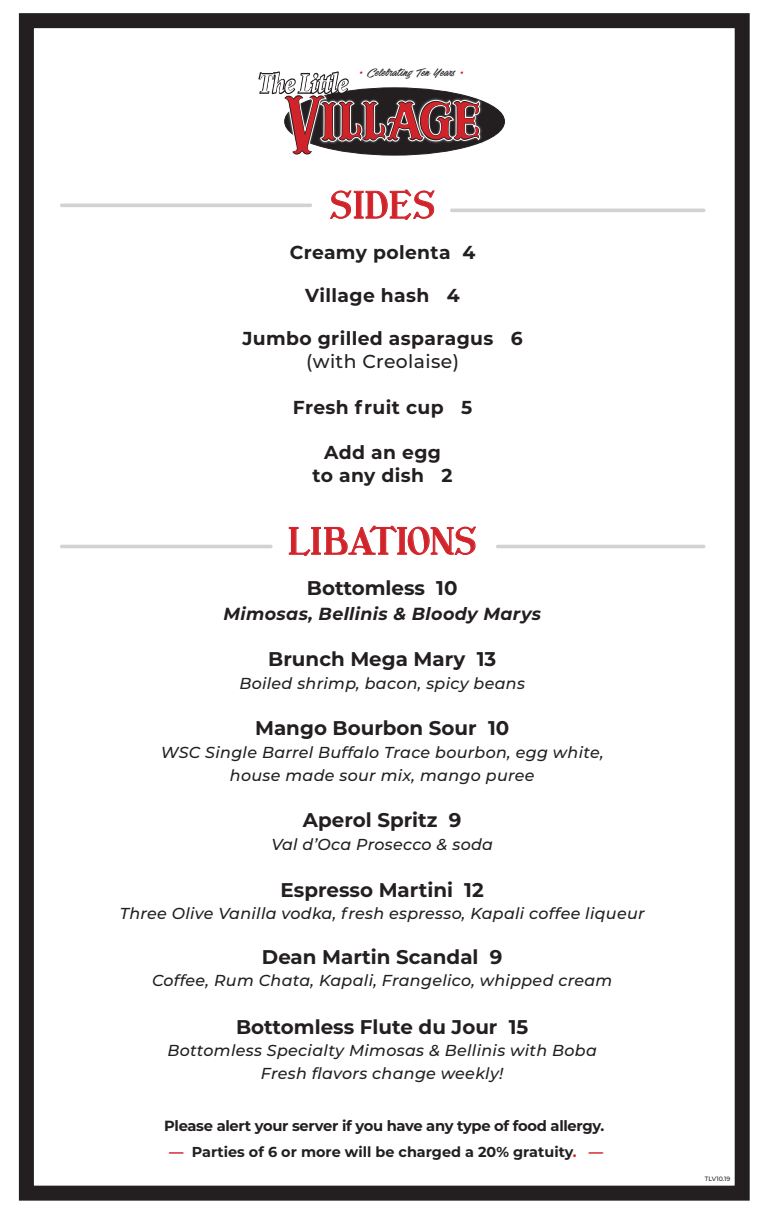
<style>
.page{position:relative;width:765px;height:1215px;background:#fff}
.page>*{position:absolute;margin:0;border:0;box-sizing:border-box;transform-origin:0 0}
.t1{font:35.75px "Cat Shop";letter-spacing:.02em;color:#d1232a;scale:.91 1}
.t2{font:700 19.88px "Montserrat";color:#231f20}
.t3{font:700 18.75px/23px "Montserrat";letter-spacing:.02em;color:#231f20;text-align:center}
.t4{font:500 18.75px "Montserrat";letter-spacing:.02em;color:#231f20}
.t5{font:italic 700 17.5px "Montserrat";letter-spacing:.02em;color:#231f20}
.t6{font:italic 500 15.88px/22.5px "Montserrat";letter-spacing:.02em;color:#231f20;text-align:center}
.t7{font:700 14.75px "Montserrat";letter-spacing:-.02em;color:#231f20}
.t8{font:700 14.38px "Montserrat";color:#231f20}
.t9{font:12.5px "Stackyard PERSONALUSE";color:#231f20}
.t10{font:500 6.25px "Montserrat";color:#231f20}
.s1{color:#d1232a}
</style>
<div class="page">
<div style="left:19px;top:13px;width:731px;height:1188px;border:15px solid #231f20"></div>
<hr style="left:452px;top:209px;width:252px;height:3px;background:#d1d2d4">
<hr style="left:62px;top:204px;width:248px;height:3px;background:#d1d2d4">
<svg style="left:289px;top:526px;width:187px;height:30px"></svg>
<hr style="left:498px;top:545px;width:206px;height:3px;background:#d1d2d4">
<hr style="left:62px;top:545px;width:209px;height:3px;background:#d1d2d4">
<div style="left:285px;top:88px;width:219px;height:67px;background:#231f20;border-radius:50%"></div>
<div style="left:453px;top:101px;width:31px;height:44px;background:#231f20"></div>
<div style="left:450px;top:98px;width:32px;height:45px;background:#fff;opacity:.45"></div>
<svg style="left:257px;top:71px;width:224px;height:149px"></svg>
<p class="t9" style="left:358px;top:66px;width:108px"><span class="s1">•</span> Celebrating Ten Years <span class="s1">•</span></p>
<h1 class="t1" style="left:330px;top:182px;width:117px">SIDES</h1>
<p class="t3" style="left:290px;top:240px;width:187px">Creamy polenta 4</p>
<p class="t3" style="left:305px;top:283px;width:156px">Village hash 4</p>
<p class="t3" style="left:242px;top:326px;width:282px">Jumbo grilled asparagus 6</p>
<p class="t4" style="left:306px;top:349px;width:154px">(with Creolaise)</p>
<p class="t3" style="left:293px;top:395px;width:181px">Fresh fruit cup 5</p>
<p class="t3" style="left:313px;top:440px;width:142px">Add an egg to any dish 2</p>
<h1 class="t1" style="left:289px;top:518px;width:208px">LIBATIONS</h1>
<p class="t2" style="left:307px;top:574px;width:152px">Bottomless 10</p>
<p class="t5" style="left:223px;top:601px;width:319px">Mimosas, Bellinis &amp; Bloody Marys</p>
<p class="t2" style="left:268px;top:645px;width:230px">Brunch Mega Mary 13</p>
<p class="t6" style="left:239px;top:671px;width:287px">Boiled shrimp, bacon, spicy beans</p>
<p class="t2" style="left:255px;top:714px;width:256px">Mango Bourbon Sour 10</p>
<p class="t6" style="left:161px;top:740px;width:444px">WSC Single Barrel Buffalo Trace bourbon, egg white, house made sour mix, mango puree</p>
<p class="t2" style="left:303px;top:806px;width:160px">Aperol Spritz 9</p>
<p class="t6" style="left:271px;top:832px;width:223px">Val d’Oca Prosecco &amp; soda</p>
<p class="t2" style="left:281px;top:875px;width:205px">Espresso Martini 12</p>
<p class="t6" style="left:120px;top:902px;width:526px">Three Olive Vanilla vodka, fresh espresso, Kapali coffee liqueur</p>
<p class="t2" style="left:262px;top:943px;width:242px">Dean Martin Scandal 9</p>
<p class="t6" style="left:152px;top:969px;width:462px">Coffee, Rum Chata, Kapali, Frangelico, whipped cream</p>
<p class="t2" style="left:236px;top:1012px;width:294px">Bottomless Flute du Jour 15</p>
<p class="t6" style="left:168px;top:1039px;width:431px">Bottomless Specialty Mimosas &amp; Bellinis with Boba<br>Fresh flavors change weekly!</p>
<p class="t7" style="left:164px;top:1115px;width:442px">Please alert your server if you have any type of food allergy.</p>
<p class="t8" style="left:169px;top:1142px;width:436px"><span class="s1">—</span> Parties of 6 or more will be charged a 20% gratuity<span class="s1">. —</span></p>
<p class="t10" style="left:705px;top:1174px;width:27px">TLV10.19</p>
</div>
